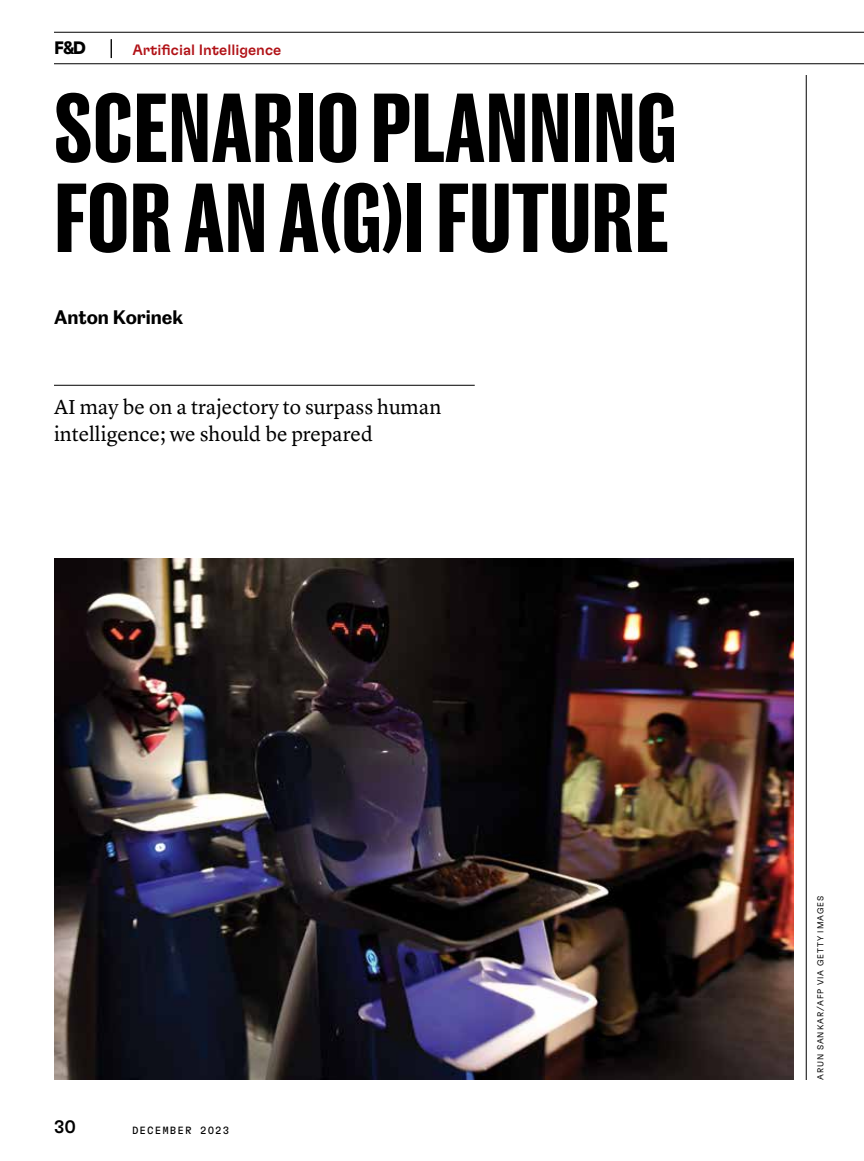
<style>
.page{position:relative;width:864px;height:1161px;background:#fff}
.page>*{position:absolute;margin:0;border:0;box-sizing:border-box;transform-origin:0 0}
.t1{font:700 90px/90px "Caslon Doric Condensed";letter-spacing:.01em;color:#000}
.t2{font:21px/27px "Lyon Text";color:#000}
.t3{font:600 18px "Caslon Doric";color:#000}
.t4{font:700 18px "GT Flexa";color:#000}
.t5{font:500 18px "GT Flexa";color:#000}
.t6{font:500 15px "GT Flexa";color:#b11116}
.t7{font:10.5px "GT Flexa Mono";letter-spacing:.1em;color:#000}
.t8{font:300 8.7px "GT Flexa";letter-spacing:.1em;color:#000}
</style>
<div class="page">
<hr style="left:806px;top:75px;width:1px;height:1005px;background:#000">
<svg style="left:111px;top:39px;width:1px;height:19px"></svg>
<hr style="left:54px;top:32px;width:810px;height:1px;background:#000">
<hr style="left:54px;top:63px;width:810px;height:1px;background:#000">
<hr style="left:54px;top:385px;width:421px;height:1px;background:#000">
<img style="left:54px;top:558px;width:740px;height:522px">
<p class="t4" style="left:54px;top:37px;width:33px">F&amp;D</p>
<p class="t6" style="left:132px;top:40px;width:150px">Artificial Intelligence</p>
<h1 class="t1" style="left:54px;top:78px;width:624px">SCENARIO PLANNING<br>FOR AN A(G)I FUTURE</h1>
<p class="t3" style="left:54px;top:303px;width:131px">Anton Korinek</p>
<p class="t2" style="left:54px;top:392px;width:389px">AI may be on a trajectory to surpass human intelligence; we should be prepared</p>
<p class="t5" style="left:55px;top:1116px;width:23px">30</p>
<p class="t7" style="left:132px;top:1124px;width:99px">DECEMBER 2023</p>
<p class="t8" style="left:815px;top:1080px;width:186px;rotate:-90deg">ARUN SANKAR/AFP VIA GETTY IMAGES</p>
</div>
